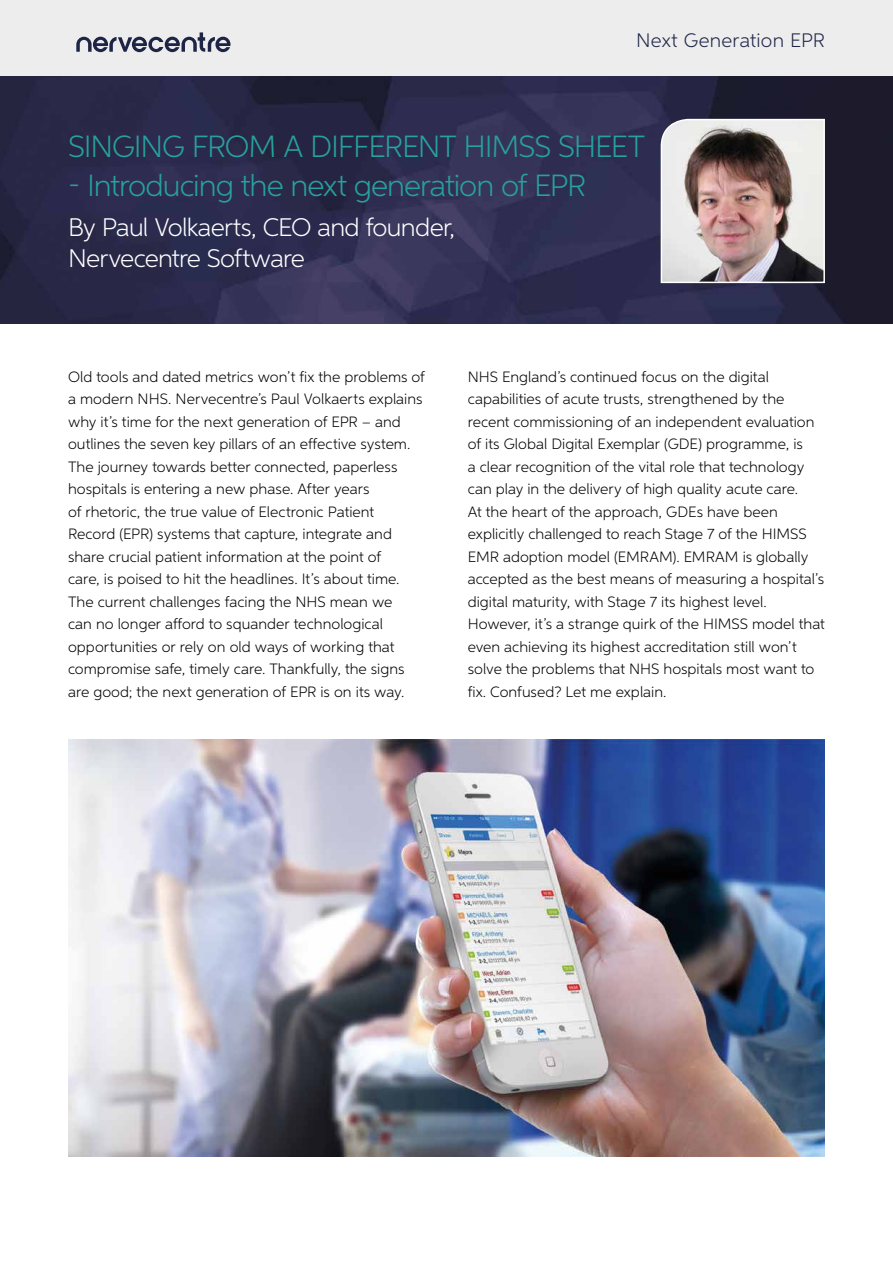
<style>
.page{position:relative;width:893px;height:1263px;background:#fff}
.page>*{position:absolute;margin:0;border:0;box-sizing:border-box;transform-origin:0 0}
.t1{font:300 30.75px "Aspira";letter-spacing:-.035em;color:#27a19d}
.t2{font:300 25.5px/31.5px "Aspira";letter-spacing:-.03em;color:#fff}
.t3{font:300 19.65px "Aspira";letter-spacing:.015em;color:#1e2446}
.t4{font:300 15px/22.5px "Aspira";letter-spacing:.005em;color:#000}
</style>
<div class="page">
<div style="left:0;top:0;width:893px;height:77px;background:#ededed"></div>
<svg style="left:76px;top:32px;width:154px;height:20px"></svg>
<img style="left:0;top:77px;width:893px;height:246px">
<img style="left:68px;top:740px;width:757px;height:417px">
<img style="left:660px;top:118px;width:166px;height:166px">
<h3 class="t3" style="left:636px;top:29px;width:190px">Next Generation EPR</h3>
<h1 class="t1" style="left:68px;top:127px;width:578px">SINGING FROM A DIFFERENT HIMSS SHEET</h1>
<h1 class="t1" style="left:68px;top:166px;width:519px">- Introducing the next generation of EPR</h1>
<h2 class="t2" style="left:68px;top:210px;width:389px">By Paul Volkaerts, CEO and founder,<br>Nervecentre Software</h2>
<p class="t4" style="left:68px;top:365px;width:358px">Old tools and dated metrics won’t fix the problems of a modern NHS. Nervecentre’s Paul Volkaerts explains why it’s time for the next generation of EPR – and outlines the seven key pillars of an effective system.<br>The journey towards better connected, paperless hospitals is entering a new phase. After years<br>of rhetoric, the true value of Electronic Patient Record (EPR) systems that capture, integrate and share crucial patient information at the point of<br>care, is poised to hit the headlines. It’s about time.<br>The current challenges facing the NHS mean we<br>can no longer afford to squander technological opportunities or rely on old ways of working that compromise safe, timely care. Thankfully, the signs are good; the next generation of EPR is on its way.</p>
<p class="t4" style="left:468px;top:365px;width:359px">NHS England’s continued focus on the digital capabilities of acute trusts, strengthened by the recent commissioning of an independent evaluation of its Global Digital Exemplar (GDE) programme, is<br>a clear recognition of the vital role that technology can play in the delivery of high quality acute care.<br>At the heart of the approach, GDEs have been explicitly challenged to reach Stage 7 of the HIMSS EMR adoption model (EMRAM). EMRAM is globally accepted as the best means of measuring a hospital’s digital maturity, with Stage 7 its highest level.<br>However, it’s a strange quirk of the HIMSS model that even achieving its highest accreditation still won’t solve the problems that NHS hospitals most want to fix. Confused? Let me explain.</p>
</div>
